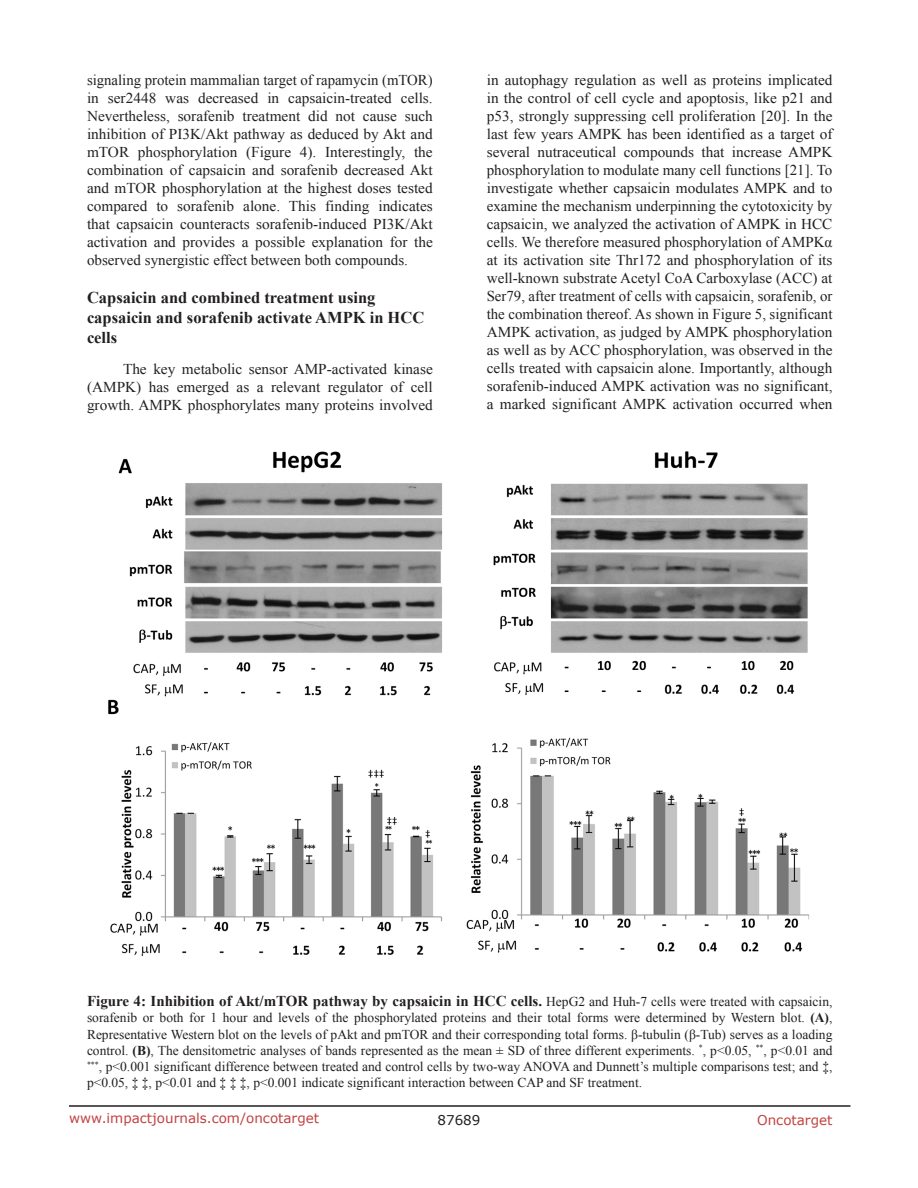
<style>
.page{position:relative;width:918px;height:1188px;background:#fff}
.page>*{position:absolute;margin:0;border:0;box-sizing:border-box;transform-origin:0 0}
.SubHeading{font:700 16.5px/19.8px "Times New Roman";color:#231f20}
.BodyText{font:15px/18px "Times New Roman";color:#231f20;text-align:justify}
.figuretext{font:700 15px "Times New Roman";color:#231f20}
.figuretext-2{font:13.5px/16.2px "Times New Roman";color:#231f20;text-align:justify}
.t1{font:13.5px "Verdana";color:#c24141}
.t2{font:13.5px "Verdana";color:#231f20}
.s1{font-weight:400;font-size:13.5px}
.s2{font-weight:700}
</style>
<div class="page">
<hr style="left:69px;top:1105px;width:781px;height:2px;background:#231f20">
<img style="left:108px;top:451px;width:702px;height:505px">
<p class="BodyText" style="left:87px;top:71px;width:347px">signaling protein mammalian target of rapamycin (mTOR) in ser2448 was decreased in capsaicin-treated cells.<br>Nevertheless, sorafenib treatment did not cause such inhibition of PI3K/Akt pathway as deduced by Akt and mTOR phosphorylation (Figure 4). Interestingly, the combination of capsaicin and sorafenib decreased Akt and mTOR phosphorylation at the highest doses tested compared to sorafenib alone. This finding indicates that capsaicin counteracts sorafenib-induced PI3K/Akt activation and provides a possible explanation for the observed synergistic effect between both compounds.</p>
<p class="SubHeading" style="left:87px;top:287px;width:339px">Capsaicin and combined treatment using capsaicin and sorafenib activate AMPK in HCC cells</p>
<p class="BodyText" style="left:87px;top:360px;width:347px;text-indent:36px">The key metabolic sensor AMP-activated kinase (AMPK) has emerged as a relevant regulator of cell growth. AMPK phosphorylates many proteins involved</p>
<p class="BodyText" style="left:487px;top:71px;width:347px">in autophagy regulation as well as proteins implicated in the control of cell cycle and apoptosis, like p21 and p53, strongly suppressing cell proliferation [20]. In the last few years AMPK has been identified as a target of several nutraceutical compounds that increase AMPK phosphorylation to modulate many cell functions [21]. To investigate whether capsaicin modulates AMPK and to examine the mechanism underpinning the cytotoxicity by capsaicin, we analyzed the activation of AMPK in HCC cells. We therefore measured phosphorylation of AMPKα at its activation site Thr172 and phosphorylation of its well-known substrate Acetyl CoA Carboxylase (ACC) at Ser79, after treatment of cells with capsaicin, sorafenib, or the combination thereof. As shown in Figure 5, significant AMPK activation, as judged by AMPK phosphorylation as well as by ACC phosphorylation, was observed in the cells treated with capsaicin alone. Importantly, although sorafenib-induced AMPK activation was no significant, a marked significant AMPK activation occurred when</p>
<p class="figuretext" style="left:87px;top:991px;width:747px">Figure 4: Inhibition of Akt/mTOR pathway by capsaicin in HCC cells. <span class="s1">HepG2 and Huh-7 cells were treated with capsaicin,</span></p>
<p class="figuretext-2" style="left:87px;top:1010px;width:747px">sorafenib or both for 1 hour and levels of the phosphorylated proteins and their total forms were determined by Western blot. <span class="s2">(A)</span>, Representative Western blot on the levels of pAkt and pmTOR and their corresponding total forms. β-tubulin (β-Tub) serves as a loading control. <span class="s2">(B)</span>, The densitometric analyses of bands represented as the mean ± SD of three different experiments. <sup>*</sup>, p&lt;0.05, <sup>**</sup>, p&lt;0.01 and <sup>***</sup>, p&lt;0.001 significant difference between treated and control cells by two-way ANOVA and Dunnett’s multiple comparisons test; and ‡, p&lt;0.05, ‡ ‡, p&lt;0.01 and ‡ ‡ ‡, p&lt;0.001 indicate significant interaction between CAP and SF treatment.</p>
<p class="t1" style="left:69px;top:1109px;width:252px">www.impactjournals.com/oncotarget</p>
<p class="t2" style="left:438px;top:1111px;width:44px">87689</p>
<p class="t1" style="left:757px;top:1111px;width:77px">Oncotarget</p>
</div>
